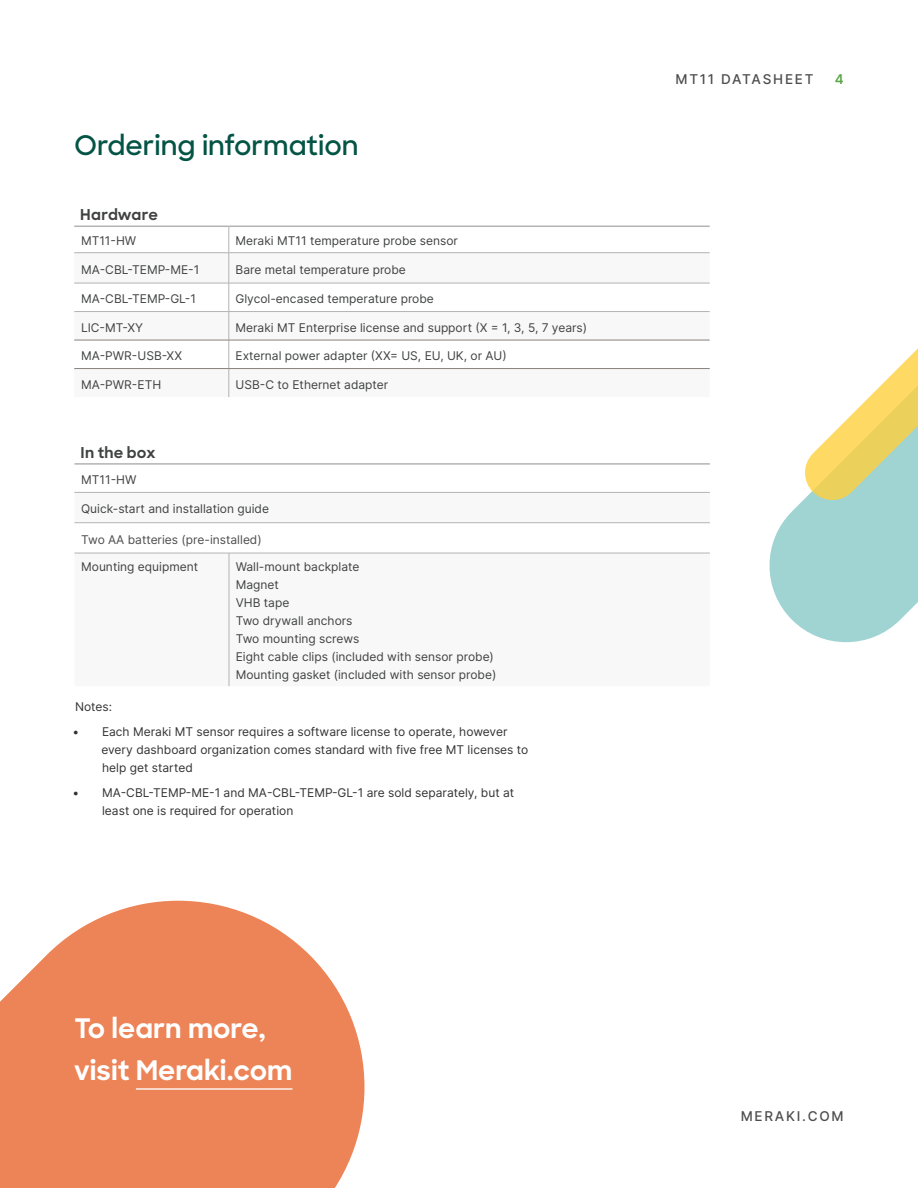
<style>
.page{position:relative;width:918px;height:1188px;background:#fff}
.page>*{position:absolute;margin:0;border:0;box-sizing:border-box;transform-origin:0 0}
.t1{font:700 27px/42px "Sharp Sans";color:#fff}
.t2{font:600 27px "Sharp Sans";color:#035445}
.t3{font:700 15px "Sharp Sans";letter-spacing:.01em;color:#404241}
.t4{font:500 13.5px "Inter";letter-spacing:.13em;color:#4d4d4d}
.t5{font:600 13.5px "Inter";color:#5aa646}
.t6{font:12px/18px "Inter";color:#404241}
.t7{font:12px/18px "Inter";color:#333}
.t8{font:12px "Inter";color:#4d4d4d}
</style>
<div class="page">
<svg style="left:0;top:901px;width:365px;height:287px;background:#ef946d"></svg>
<svg style="left:769px;top:501px;width:149px;height:142px;background:#acdad9"></svg>
<svg style="left:802px;top:348px;width:116px;height:155px"></svg>
<hr style="left:136px;top:1088px;width:157px;height:2px;background:#fff">
<svg style="left:74px;top:253px;width:636px;height:30px"></svg>
<svg style="left:229px;top:227px;width:1px;height:25px"></svg>
<hr style="left:74px;top:252px;width:155px;height:1px;background:#b3b3b3">
<hr style="left:229px;top:252px;width:481px;height:1px;background:#b3b3b3">
<hr style="left:229px;top:253px;width:1px;height:30px;background:#b3b3b3">
<svg style="left:74px;top:283px;width:636px;height:114px"></svg>
<hr style="left:74px;top:226px;width:155px;height:1px;background:#b3b3b3">
<hr style="left:229px;top:226px;width:481px;height:1px;background:#b3b3b3">
<hr style="left:74px;top:340px;width:155px;height:1px;background:#88817e">
<hr style="left:229px;top:340px;width:481px;height:1px;background:#88817e">
<hr style="left:74px;top:311px;width:155px;height:1px;background:#b3b3b3">
<hr style="left:229px;top:311px;width:481px;height:1px;background:#b3b3b3">
<hr style="left:74px;top:368px;width:155px;height:1px;background:#88817e">
<hr style="left:229px;top:368px;width:481px;height:1px;background:#88817e">
<hr style="left:74px;top:492px;width:155px;height:1px;background:#b3b3b3">
<hr style="left:229px;top:492px;width:481px;height:1px;background:#b3b3b3">
<hr style="left:74px;top:522px;width:155px;height:1px;background:#b3b3b3">
<hr style="left:229px;top:522px;width:481px;height:1px;background:#b3b3b3">
<hr style="left:74px;top:553px;width:155px;height:1px;background:#b3b3b3">
<hr style="left:229px;top:553px;width:481px;height:1px;background:#b3b3b3">
<hr style="left:229px;top:553px;width:1px;height:133px;background:#b3b3b3">
<hr style="left:74px;top:463px;width:155px;height:2px;background:#b3b3b3">
<hr style="left:229px;top:463px;width:481px;height:2px;background:#b3b3b3">
<h1 class="t2" style="left:74px;top:126px;width:286px">Ordering information</h1>
<p class="t3" style="left:80px;top:204px;width:79px">Hardware</p>
<p class="t6" style="left:81px;top:232px;width:57px">MT11-HW</p>
<p class="t6" style="left:236px;top:232px;width:224px">Meraki MT11 temperature probe sensor</p>
<p class="t6" style="left:81px;top:260px;width:120px">MA-CBL-TEMP-ME-1</p>
<p class="t6" style="left:236px;top:260px;width:172px">Bare metal temperature probe</p>
<p class="t6" style="left:81px;top:289px;width:117px">MA-CBL-TEMP-GL-1</p>
<p class="t6" style="left:236px;top:289px;width:200px">Glycol-encased temperature probe</p>
<p class="t6" style="left:81px;top:318px;width:64px">LIC-MT-XY</p>
<p class="t6" style="left:236px;top:318px;width:353px">Meraki MT Enterprise license and support (X = 1, 3, 5, 7 years)</p>
<p class="t6" style="left:81px;top:346px;width:103px">MA-PWR-USB-XX</p>
<p class="t6" style="left:236px;top:346px;width:273px">External power adapter (XX= US, EU, UK, or AU)</p>
<p class="t6" style="left:81px;top:375px;width:82px">MA-PWR-ETH</p>
<p class="t6" style="left:236px;top:375px;width:154px">USB-C to Ethernet adapter</p>
<p class="t3" style="left:80px;top:441px;width:76px">In the box</p>
<p class="t6" style="left:81px;top:470px;width:57px">MT11-HW</p>
<p class="t6" style="left:81px;top:500px;width:189px">Quick-start and installation guide</p>
<p class="t8" style="left:81px;top:531px;width:182px">Two AA batteries (pre-installed)</p>
<p class="t6" style="left:81px;top:558px;width:118px">Mounting equipment</p>
<p class="t6" style="left:236px;top:558px;width:262px">Wall-mount backplate<br>Magnet<br>VHB tape<br>Two drywall anchors<br>Two mounting screws<br>Eight cable clips (included with sensor probe)<br>Mounting gasket (included with sensor probe)</p>
<p class="t7" style="left:75px;top:698px;width:39px">Notes:</p>
<p class="t7" style="left:101px;top:723px;width:429px;text-indent:-29px">• Each Meraki MT sensor requires a software license to operate, however every dashboard organization comes standard with five free MT licenses to help get started</p>
<p class="t7" style="left:102px;top:783px;width:414px;text-indent:-29px">• MA-CBL-TEMP-ME-1 and MA-CBL-TEMP-GL-1 are sold separately, but at least one is required for operation</p>
<h1 class="t1" style="left:74px;top:1006px;width:220px">To learn more, visit Meraki.com</h1>
<p class="t4" style="left:675px;top:70px;width:140px">MT11 DATASHEET</p>
<p class="t5" style="left:835px;top:70px;width:10px">4</p>
<p class="t4" style="left:741px;top:1106px;width:105px">MERAKI.COM</p>
</div>
